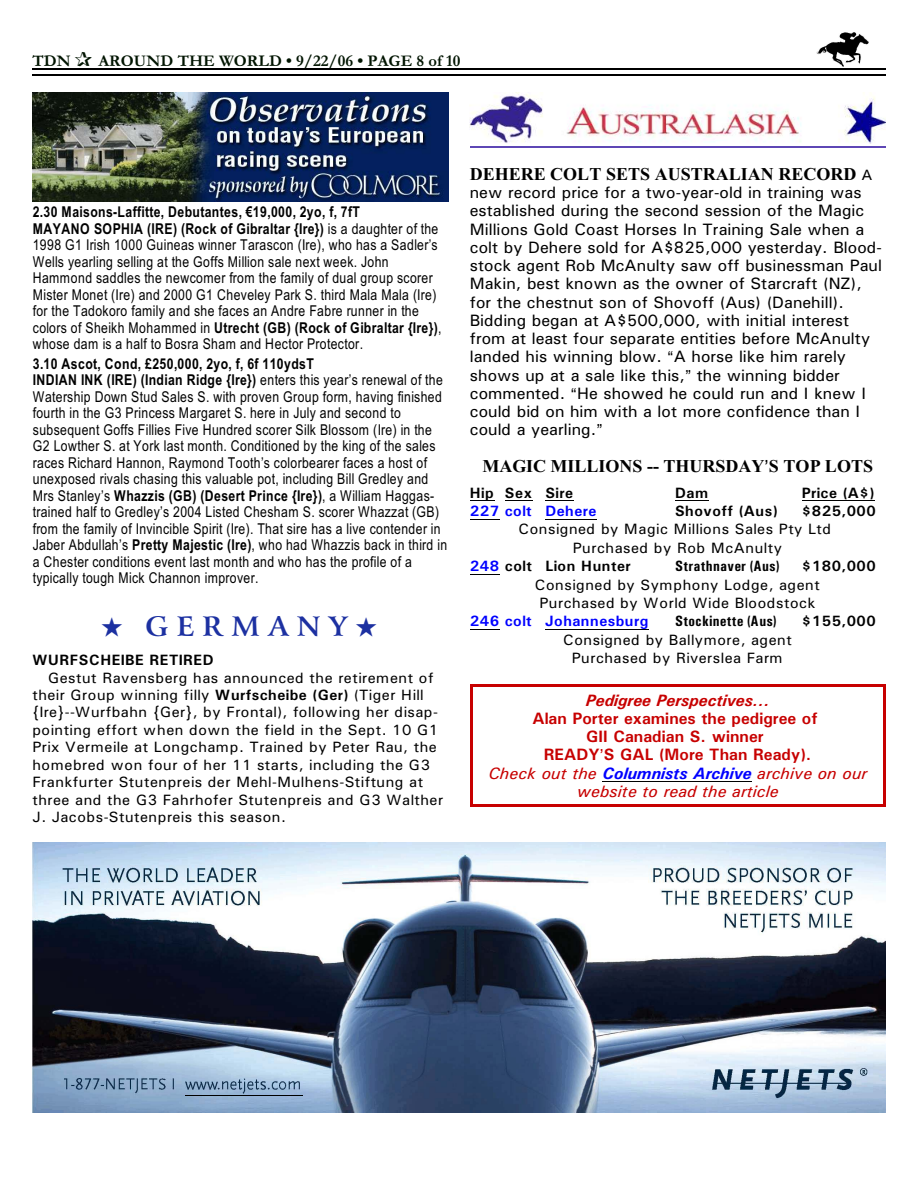
<style>
.page{position:relative;width:918px;height:1188px;background:#fff}
.page>*{position:absolute;margin:0;border:0;box-sizing:border-box;transform-origin:0 0}
.t1{font:700 27px "Arrus BT";letter-spacing:.305em;color:#1c30a1}
.t2{font:700 18px "Times New Roman";color:#000}
.t3{font:16.5px/18.3px "Univers";letter-spacing:.005em;color:#000}
.t4{font:700 16.5px/18.1px "Univers";letter-spacing:.005em;color:#c70000;text-align:center}
.t5{font:700 16.5px "Garamond";color:#001400}
.t6{font:italic 700 16.5px "Univers";letter-spacing:.005em;color:#c70000}
.t7{font:15px/16.5px "Arial Narrow";letter-spacing:.025em;color:#000}
.t8{font:15px/17.4px "Univers";letter-spacing:.03em;color:#000;text-align:center}
.t9{font:700 15px "Univers";letter-spacing:.035em;color:#000}
.t10{font:700 15px "Univers";letter-spacing:.035em;color:#00f}
.t11{font:700 15px "Univers Condensed";letter-spacing:.03em;color:#000}
.s1{font-weight:700}
.s2{font-family:"Univers";font-weight:400;font-size:15px}
.s3{color:#00f}
.s4{font-weight:400;font-style:italic}
.s5{font-style:italic;color:#00f}
</style>
<div class="page">
<img style="left:817px;top:32px;width:51px;height:34px">
<hr style="left:32px;top:68px;width:853px;height:1px;background:#000">
<hr style="left:32px;top:75px;width:853px;height:1px;background:#000">
<img style="left:33px;top:93px;width:415px;height:108px">
<img style="left:470px;top:93px;width:416px;height:51px">
<hr style="left:470px;top:147px;width:415px;height:1px;background:#5e47b5">
<svg style="left:470px;top:500px;width:24px;height:1px"></svg>
<svg style="left:505px;top:500px;width:27px;height:1px"></svg>
<svg style="left:545px;top:500px;width:28px;height:1px"></svg>
<hr style="left:675px;top:500px;width:34px;height:1px;background:#000">
<hr style="left:802px;top:500px;width:73px;height:1px;background:#000">
<hr style="left:470px;top:519px;width:30px;height:1px;background:#000">
<hr style="left:545px;top:519px;width:52px;height:1px;background:#000">
<hr style="left:470px;top:574px;width:30px;height:1px;background:#000">
<hr style="left:470px;top:629px;width:30px;height:1px;background:#000">
<hr style="left:545px;top:629px;width:104px;height:1px;background:#000">
<img style="left:32px;top:842px;width:854px;height:270px">
<hr style="left:185px;top:1095px;width:117px;height:1px;background:#000">
<hr style="left:602px;top:781px;width:150px;height:1px;background:#000">
<hr style="left:470px;top:684px;width:3px;height:123px;background:#c70000">
<hr style="left:883px;top:684px;width:2px;height:123px;background:#c70000">
<hr style="left:470px;top:684px;width:415px;height:3px;background:#c70000">
<hr style="left:470px;top:804px;width:415px;height:3px;background:#c70000">
<p class="t5" style="left:32px;top:55px;width:40px">TDN</p>
<p class="t5" style="left:98px;top:55px;width:364px">AROUND THE WORLD • 9/22/06 • PAGE 8 of 10</p>
<p class="t7" style="left:33px;top:205px;width:410px"><span class="s1">2.30 Maisons-Laffitte, Debutantes, €19,000, 2yo, f, 7fT<br>MAYANO SOPHIA (IRE) (Rock of Gibraltar {Ire})</span> is a daughter of the 1998 G1 Irish 1000 Guineas winner Tarascon (Ire), who has a Sadler’s Wells yearling selling at the Goffs Million sale next week. John Hammond saddles the newcomer from the family of dual group scorer Mister Monet (Ire) and 2000 G1 Cheveley Park S. third Mala Mala (Ire) for the Tadokoro family and she faces an Andre Fabre runner in the colors of Sheikh Mohammed in <span class="s1">Utrecht (GB) (Rock of Gibraltar {Ire})</span>, whose dam is a half to Bosra Sham and Hector Protector.</p>
<p class="t7" style="left:33px;top:357px;width:416px"><span class="s1">3.10 Ascot, Cond, £250,000, 2yo, f, 6f 110ydsT<br>INDIAN INK (IRE) (Indian Ridge {Ire})</span> enters this year’s renewal of the Watership Down Stud Sales S. with proven Group form, having finished fourth in the G3 Princess Margaret S. here in July and second to subsequent Goffs Fillies Five Hundred scorer Silk Blossom (Ire) in the G2 Lowther S. at York last month. Conditioned by the king of the sales races Richard Hannon, Raymond Tooth’s colorbearer faces a host of unexposed rivals chasing this valuable pot, including Bill Gredley and Mrs Stanley’s <span class="s1">Whazzis (GB) (Desert Prince {Ire})</span>, a William Haggas&shy;trained half to Gredley’s 2004 Listed Chesham S. scorer Whazzat (GB) from the family of Invincible Spirit (Ire). That sire has a live contender in Jaber Abdullah’s <span class="s1">Pretty Majestic (Ire)</span>, who had Whazzis back in third in a Chester conditions event last month and who has the profile of a typically tough Mick Channon improver.</p>
<h1 class="t1" style="left:102px;top:615px;width:277px">★ GERMANY★</h1>
<p class="t9" style="left:32px;top:655px;width:183px">WURFSCHEIBE RETIRED</p>
<p class="t8" style="left:32px;top:670px;width:412px;text-align:left;text-indent:16px">Gestut Ravensberg has announced the retirement of their Group winning filly <span class="s1">Wurfscheibe (Ger)</span> (Tiger Hill {Ire}--Wurfbahn {Ger}, by Frontal), following her disap&shy;pointing effort when down the field in the Sept. 10 G1<br>Prix Vermeile at Longchamp. Trained by Peter Rau, the homebred won four of her 11 starts, including the G3<br>Frankfurter Stutenpreis der Mehl-Mulhens-Stiftung at three and the G3 Fahrhofer Stutenpreis and G3 Walther J. Jacobs-Stutenpreis this season.</p>
<p class="t2" style="left:470px;top:168px;width:404px">DEHERE COLT SETS AUSTRALIAN RECORD <span class="s2">A</span></p>
<p class="t3" style="left:470px;top:185px;width:414px">new record price for a two-year-old in training was established during the second session of the Magic Millions Gold Coast Horses In Training Sale when a colt by Dehere sold for A$825,000 yesterday. Blood&shy;stock agent Rob McAnulty saw off businessman Paul Makin, best known as the owner of Starcraft (NZ), for the chestnut son of Shovoff (Aus) (Danehill).<br>Bidding began at A$500,000, with initial interest from at least four separate entities before McAnulty landed his winning blow. A horse like him rarely shows up at a sale like this, the winning bidder commented. He showed he could run and I knew I could bid on him with a lot more confidence than I could a yearling.</p>
<p class="t2" style="left:482px;top:460px;width:392px">MAGIC MILLIONS -- THURSDAY S TOP LOTS</p>
<p class="t9" style="left:470px;top:487px;width:105px">Hip Sex Sire</p>
<p class="t9" style="left:675px;top:487px;width:35px">Dam</p>
<p class="t9" style="left:802px;top:487px;width:74px">Price (A$)</p>
<p class="t10" style="left:470px;top:506px;width:128px">227 colt Dehere</p>
<p class="t9" style="left:675px;top:506px;width:104px">Shovoff (Aus)</p>
<p class="t9" style="left:802px;top:506px;width:76px">$825,000</p>
<p class="t8" style="left:519px;top:522px;width:314px">Consigned by Magic Millions Sales Pty Ltd</p>
<p class="t8" style="left:573px;top:540px;width:211px">Purchased by Rob McAnulty</p>
<p class="t9" style="left:470px;top:561px;width:163px"><span class="s3">248</span> colt Lion Hunter</p>
<p class="t11" style="left:675px;top:561px;width:106px">Strathnaver (Aus)</p>
<p class="t9" style="left:802px;top:561px;width:76px">$180,000</p>
<p class="t8" style="left:535px;top:577px;width:287px;line-height:18.3px">Consigned by Symphony Lodge, agent<br>Purchased by World Wide Bloodstock</p>
<p class="t10" style="left:470px;top:616px;width:180px">246 colt Johannesburg</p>
<p class="t11" style="left:675px;top:616px;width:103px">Stockinette (Aus)</p>
<p class="t9" style="left:802px;top:616px;width:76px">$155,000</p>
<p class="t8" style="left:563px;top:632px;width:230px;line-height:18.6px">Consigned by Ballymore, agent<br>Purchased by Riverslea Farm</p>
<p class="t6" style="left:586px;top:695px;width:185px">Pedigree Perspectives...</p>
<p class="t4" style="left:488px;top:711px;width:381px">Alan Porter examines the pedigree of<br>GII Canadian S. winner<br>READY S GAL (More Than Ready).<br><span class="s4">Check out the</span> <span class="s5">Columnists Archive</span> <span class="s4">archive on our website to read the article</span></p>
</div>
